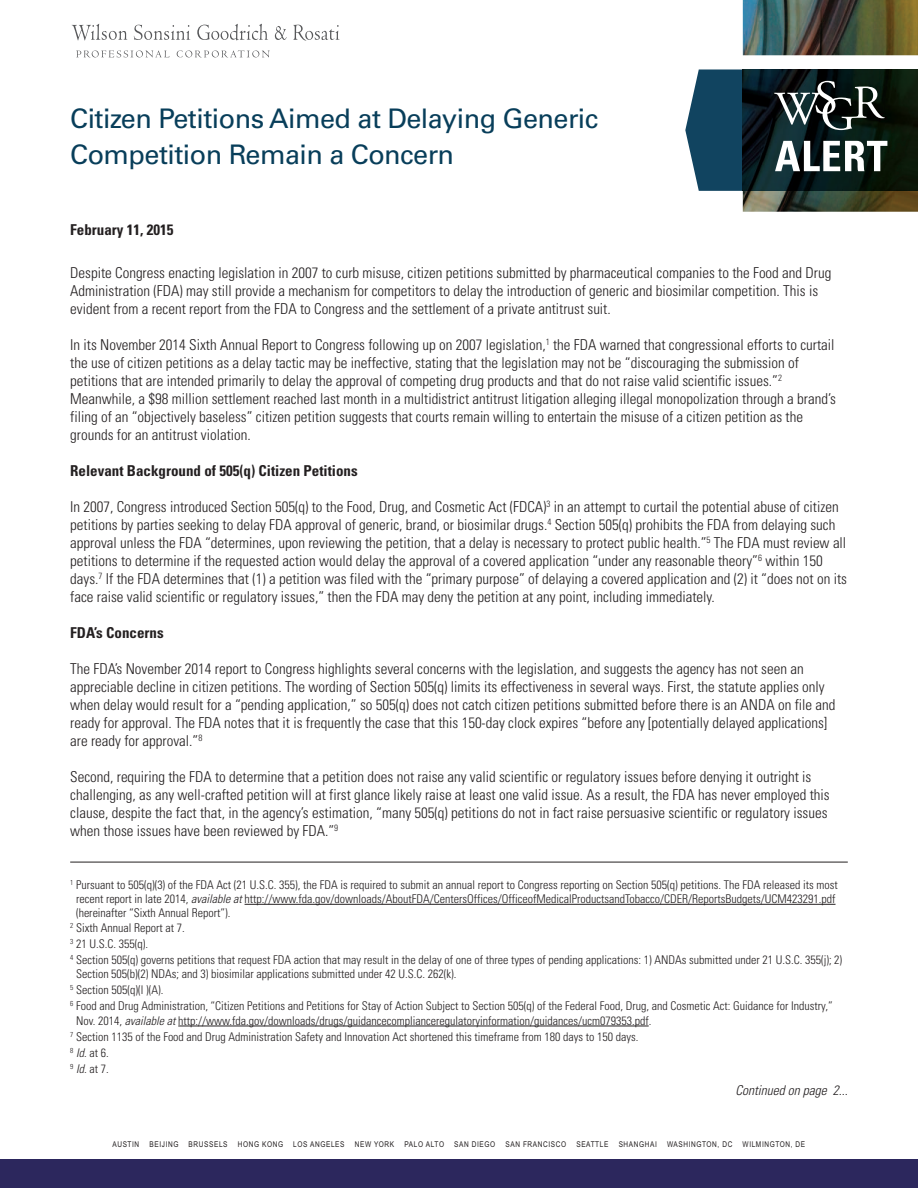
<style>
.page{position:relative;width:918px;height:1188px;background:#fff}
.page>*{position:absolute;margin:0;border:0;box-sizing:border-box;transform-origin:0 0}
.t1{font:27px/36px "Univers LT Std";letter-spacing:-.02em;color:#083e5a}
.t2{font:300 condensed 15px/18px "Univers LT Std";color:#231f20}
.t3{font:700 condensed 15px "Univers LT Std";color:#231f20}
.t4{font:italic 300 condensed 13.5px "Univers LT Std";color:#231f20}
.t5{font:300 condensed 12px/16px "Univers LT Std";color:#231f20}
.t6{font:7.95px "Arial Narrow";letter-spacing:.075em;color:#231f20}
.s1{font-style:italic}
</style>
<div class="page">
<div style="left:0;top:1159px;width:918px;height:29px;background:#2c275d"></div>
<img style="left:743px;top:0;width:175px;height:212px">
<svg style="left:685px;top:69px;width:233px;height:122px;background:#2a3e43"></svg>
<svg style="left:72px;top:24px;width:55px;height:16px"></svg>
<svg style="left:134px;top:25px;width:56px;height:15px"></svg>
<svg style="left:197px;top:24px;width:71px;height:16px"></svg>
<svg style="left:275px;top:26px;width:12px;height:14px"></svg>
<svg style="left:293px;top:25px;width:47px;height:15px"></svg>
<svg style="left:76px;top:50px;width:94px;height:8px"></svg>
<svg style="left:177px;top:50px;width:93px;height:8px"></svg>
<hr style="left:245px;top:904px;width:591px;height:1px;background:#231f20">
<hr style="left:178px;top:1026px;width:471px;height:1px;background:#231f20">
<hr style="left:70px;top:862px;width:778px;height:1px;background:#231f20">
<h1 class="t1" style="left:70px;top:103px;width:530px">Citizen Petitions Aimed at Delaying Generic<br>Competition Remain a Concern</h1>
<p class="t3" style="left:70px;top:224px;width:105px">February 11, 2015</p>
<p class="t2" style="left:70px;top:265px;width:763px">Despite Congress enacting legislation in 2007 to curb misuse, citizen petitions submitted by pharmaceutical companies to the Food and Drug<br>Administration (FDA) may still provide a mechanism for competitors to delay the introduction of generic and biosimilar competition. This is evident from a recent report from the FDA to Congress and the settlement of a private antitrust suit.</p>
<p class="t2" style="left:70px;top:337px;width:767px">In its November 2014 Sixth Annual Report to Congress following up on 2007 legislation,<sup>1</sup> the FDA warned that congressional efforts to curtail the use of citizen petitions as a delay tactic may be ineffective, stating that the legislation may not be “discouraging the submission of petitions that are intended primarily to delay the approval of competing drug products and that do not raise valid scientific issues.”<sup>2<br></sup>Meanwhile, a $98 million settlement reached last month in a multidistrict antitrust litigation alleging illegal monopolization through a brand’s filing of an “objectively baseless” citizen petition suggests that courts remain willing to entertain the misuse of a citizen petition as the grounds for an antitrust violation.</p>
<p class="t3" style="left:70px;top:465px;width:289px">Relevant Background of 505(q) Citizen Petitions</p>
<p class="t2" style="left:70px;top:499px;width:778px">In 2007, Congress introduced Section 505(q) to the Food, Drug, and Cosmetic Act (FDCA)<sup>3</sup> in an attempt to curtail the potential abuse of citizen petitions by parties seeking to delay FDA approval of generic, brand, or biosimilar drugs.<sup>4</sup> Section 505(q) prohibits the FDA from delaying such approval unless the FDA “determines, upon reviewing the petition, that a delay is necessary to protect public health.”<sup>5</sup> The FDA must review all petitions to determine if the requested action would delay the approval of a covered application “under any reasonable theory”<sup>6</sup> within 150 days.<sup>7</sup> If the FDA determines that (1) a petition was filed with the “primary purpose” of delaying a covered application and (2) it “does not on its face raise valid scientific or regulatory issues,” then the FDA may deny the petition at any point, including immediately.</p>
<p class="t3" style="left:70px;top:627px;width:95px">FDA’s Concerns</p>
<p class="t2" style="left:70px;top:661px;width:767px">The FDA’s November 2014 report to Congress highlights several concerns with the legislation, and suggests the agency has not seen an appreciable decline in citizen petitions. The wording of Section 505(q) limits its effectiveness in several ways. First, the statute applies only when delay would result for a “pending application,” so 505(q) does not catch citizen petitions submitted before there is an ANDA on file and ready for approval. The FDA notes that it is frequently the case that this 150-day clock expires “before any [potentially delayed applications] are ready for approval.”<sup>8</sup></p>
<p class="t2" style="left:70px;top:769px;width:761px">Second, requiring the FDA to determine that a petition does not raise any valid scientific or regulatory issues before denying it outright is challenging, as any well-crafted petition will at first glance likely raise at least one valid issue. As a result, the FDA has never employed this clause, despite the fact that, in the agency’s estimation, “many 505(q) petitions do not in fact raise persuasive scientific or regulatory issues when those issues have been reviewed by FDA.”<sup>9</sup></p>
<p class="t5" style="left:70px;top:877px;width:769px"><sup>1</sup> Pursuant to 505(q)(3) of the FDA Act (21 U.S.C. 355), the FDA is required to submit an annual report to Congress reporting on Section 505(q) petitions. The FDA released its most</p>
<p class="t5" style="left:76px;top:892px;width:761px">recent report in late 2014, <span class="s1">available at</span> http://www.fda.gov/downloads/AboutFDA/CentersOffices/OfficeofMedicalProductsandTobacco/CDER/ReportsBudgets/UCM423291.pdf</p>
<p class="t5" style="left:76px;top:906px;width:156px">(hereinafter “Sixth Annual Report”).</p>
<p class="t5" style="left:70px;top:921px;width:116px"><sup>2</sup> Sixth Annual Report at 7.</p>
<p class="t5" style="left:70px;top:937px;width:774px"><sup>3</sup> 21 U.S.C. 355(q).<br><sup>4</sup> Section 505(q) governs petitions that request FDA action that may result in the delay of one of three types of pending applications: 1) ANDAs submitted under 21 U.S.C. 355(j); 2)</p>
<p class="t5" style="left:70px;top:967px;width:764px;text-indent:6px">Section 505(b)(2) NDAs; and 3) biosimilar applications submitted under 42 U.S.C. 262(k).<br><sup>5</sup> Section 505(q)(l )(A).<br><sup>6</sup> Food and Drug Administration, “Citizen Petitions and Petitions for Stay of Action Subject to Section 505(q) of the Federal Food, Drug, and Cosmetic Act: Guidance for Industry,”</p>
<p class="t5" style="left:70px;top:1013px;width:583px;text-indent:6px">Nov. 2014, <span class="s1">available at</span> http://www.fda.gov/downloads/drugs/guidancecomplianceregulatoryinformation/guidances/ucm079353.pdf.<br><sup>7</sup> Section 1135 of the Food and Drug Administration Safety and Innovation Act shortened this timeframe from 180 days to 150 days.<br><sup>8</sup> <span class="s1">Id</span>. at 6.<br><sup>9</sup> <span class="s1">Id.</span> at 7.</p>
<p class="t4" style="left:735px;top:1085px;width:114px">Continued on page 2...</p>
<p class="t6" style="left:112px;top:1139px;width:28px">AUSTIN</p>
<p class="t6" style="left:150px;top:1139px;width:30px">BEIJING</p>
<p class="t6" style="left:189px;top:1139px;width:40px">BRUSSELS</p>
<p class="t6" style="left:238px;top:1139px;width:47px">HONG KONG</p>
<p class="t6" style="left:293px;top:1139px;width:53px">LOS ANGELES</p>
<p class="t6" style="left:355px;top:1139px;width:41px">NEW YORK</p>
<p class="t6" style="left:405px;top:1139px;width:41px">PALO ALTO</p>
<p class="t6" style="left:454px;top:1139px;width:42px">SAN DIEGO</p>
<p class="t6" style="left:505px;top:1139px;width:62px">SAN FRANCISCO</p>
<p class="t6" style="left:576px;top:1139px;width:34px">SEATTLE</p>
<p class="t6" style="left:619px;top:1139px;width:40px">SHANGHAI</p>
<p class="t6" style="left:667px;top:1139px;width:67px">WASHINGTON, DC</p>
<p class="t6" style="left:743px;top:1139px;width:64px">WILMINGTON, DE</p>
</div>
